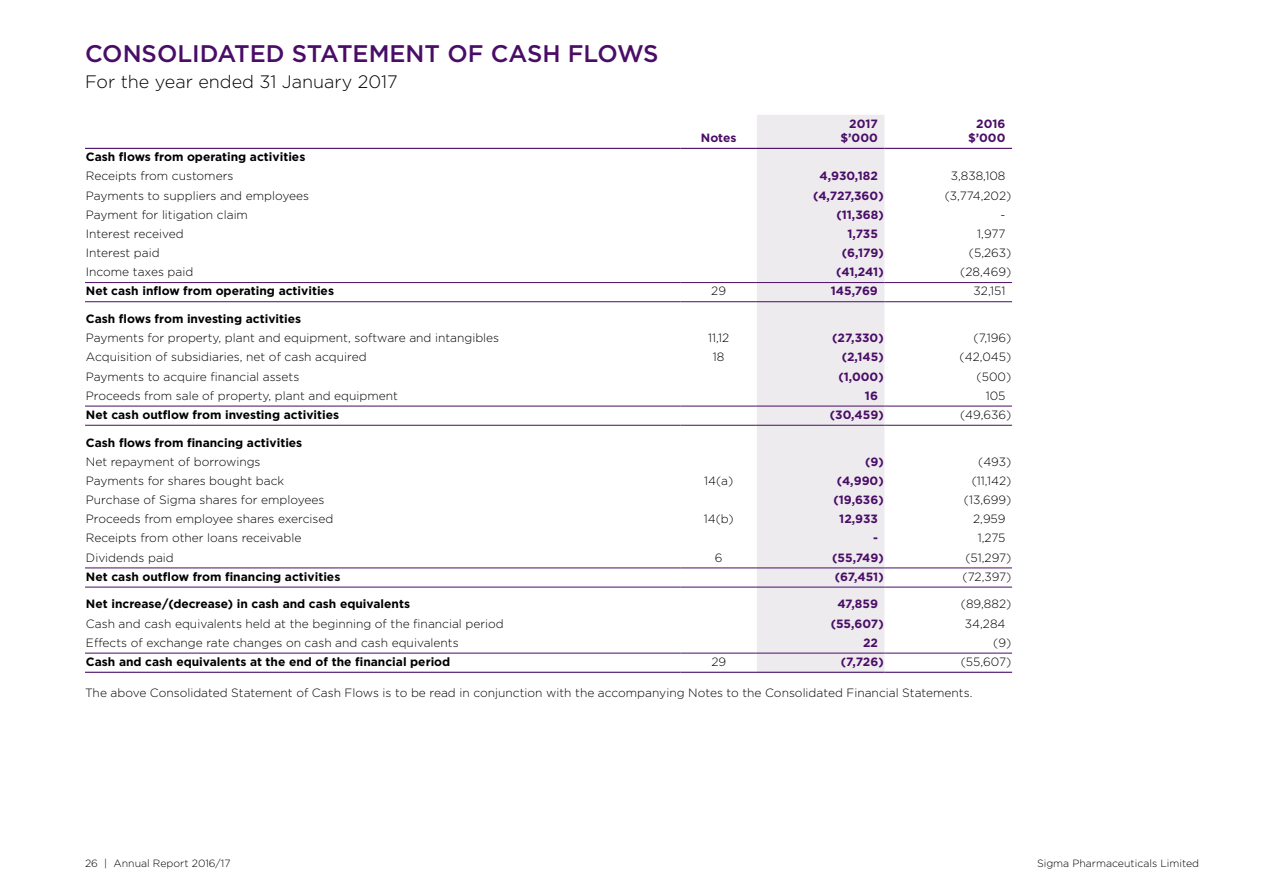
<style>
.page{position:relative;width:1263px;height:893px;background:#fff}
.page>*{position:absolute;margin:0;border:0;box-sizing:border-box;transform-origin:0 0}
.t1{font:500 24px "Gotham";color:#4a0d67}
.t2{font:300 18px "Gotham";color:#000}
.t3{font:300 12px "Gotham";color:#000}
.t4{font:700 12px "Gotham";color:#000}
.t5{font:700 12px/14.4px "Gotham";color:#4a0d67;text-align:right}
.t6{font:300 10.5px "Gotham";color:#000}
</style>
<div class="page">
<div style="left:757px;top:115px;width:127px;height:557px;background:#edebee"></div>
<hr style="left:85px;top:148px;width:595px;height:1px;background:#4a0d67">
<hr style="left:680px;top:148px;width:77px;height:1px;background:#4a0d67">
<hr style="left:757px;top:148px;width:127px;height:1px;background:#4a0d67">
<hr style="left:884px;top:148px;width:128px;height:1px;background:#4a0d67">
<hr style="left:85px;top:672px;width:595px;height:1px;background:#4a0d67">
<hr style="left:680px;top:672px;width:77px;height:1px;background:#4a0d67">
<hr style="left:757px;top:672px;width:127px;height:1px;background:#4a0d67">
<hr style="left:884px;top:672px;width:128px;height:1px;background:#4a0d67">
<hr style="left:85px;top:282px;width:595px;height:1px;background:#4a0d67">
<hr style="left:680px;top:282px;width:77px;height:1px;background:#4a0d67">
<hr style="left:757px;top:282px;width:127px;height:1px;background:#4a0d67">
<hr style="left:884px;top:282px;width:128px;height:1px;background:#4a0d67">
<hr style="left:85px;top:301px;width:595px;height:1px;background:#4a0d67">
<hr style="left:680px;top:301px;width:77px;height:1px;background:#4a0d67">
<hr style="left:757px;top:301px;width:127px;height:1px;background:#4a0d67">
<hr style="left:884px;top:301px;width:128px;height:1px;background:#4a0d67">
<hr style="left:85px;top:406px;width:595px;height:1px;background:#4a0d67">
<hr style="left:680px;top:406px;width:77px;height:1px;background:#4a0d67">
<hr style="left:757px;top:406px;width:127px;height:1px;background:#4a0d67">
<hr style="left:884px;top:406px;width:128px;height:1px;background:#4a0d67">
<hr style="left:85px;top:425px;width:595px;height:1px;background:#4a0d67">
<hr style="left:680px;top:425px;width:77px;height:1px;background:#4a0d67">
<hr style="left:757px;top:425px;width:127px;height:1px;background:#4a0d67">
<hr style="left:884px;top:425px;width:128px;height:1px;background:#4a0d67">
<hr style="left:85px;top:568px;width:595px;height:1px;background:#4a0d67">
<hr style="left:680px;top:568px;width:77px;height:1px;background:#4a0d67">
<hr style="left:757px;top:568px;width:127px;height:1px;background:#4a0d67">
<hr style="left:884px;top:568px;width:128px;height:1px;background:#4a0d67">
<hr style="left:85px;top:587px;width:595px;height:1px;background:#4a0d67">
<hr style="left:680px;top:587px;width:77px;height:1px;background:#4a0d67">
<hr style="left:757px;top:587px;width:127px;height:1px;background:#4a0d67">
<hr style="left:884px;top:587px;width:128px;height:1px;background:#4a0d67">
<hr style="left:85px;top:653px;width:595px;height:1px;background:#4a0d67">
<hr style="left:680px;top:653px;width:77px;height:1px;background:#4a0d67">
<hr style="left:757px;top:653px;width:127px;height:1px;background:#4a0d67">
<hr style="left:884px;top:653px;width:128px;height:1px;background:#4a0d67">
<h1 class="t1" style="left:85px;top:38px;width:575px">CONSOLIDATED STATEMENT OF CASH FLOWS</h1>
<h2 class="t2" style="left:85px;top:70px;width:314px">For the year ended 31 January 2017</h2>
<p class="t5" style="left:701px;top:130px;width:37px">Notes</p>
<p class="t5" style="left:840px;top:116px;width:39px">2017 $’000</p>
<p class="t5" style="left:968px;top:116px;width:39px">2016 $’000</p>
<p class="t4" style="left:86px;top:149px;width:221px">Cash flows from operating activities</p>
<p class="t3" style="left:86px;top:168px;width:149px">Receipts from customers</p>
<p class="t5" style="left:819px;top:169px;width:60px">4,930,182</p>
<p class="t3" style="left:951px;top:168px;width:56px">3,838,108</p>
<p class="t3" style="left:86px;top:188px;width:225px">Payments to suppliers and employees</p>
<p class="t5" style="left:813px;top:188px;width:72px">(4,727,360)</p>
<p class="t3" style="left:945px;top:188px;width:68px">(3,774,202)</p>
<p class="t3" style="left:86px;top:207px;width:164px">Payment for litigation claim</p>
<p class="t5" style="left:836px;top:207px;width:49px">(11,368)</p>
<p class="t3" style="left:1000px;top:207px;width:6px">-</p>
<p class="t3" style="left:86px;top:226px;width:99px">Interest received</p>
<p class="t5" style="left:847px;top:226px;width:32px">1,735</p>
<p class="t3" style="left:977px;top:226px;width:30px">1,977</p>
<p class="t3" style="left:86px;top:245px;width:75px">Interest paid</p>
<p class="t5" style="left:842px;top:245px;width:43px">(6,179)</p>
<p class="t3" style="left:969px;top:245px;width:44px">(5,263)</p>
<p class="t3" style="left:86px;top:264px;width:109px">Income taxes paid</p>
<p class="t5" style="left:836px;top:265px;width:49px">(41,241)</p>
<p class="t3" style="left:960px;top:264px;width:52px">(28,469)</p>
<p class="t4" style="left:86px;top:283px;width:250px">Net cash inflow from operating activities</p>
<p class="t3" style="left:711px;top:283px;width:16px">29</p>
<p class="t5" style="left:831px;top:284px;width:49px">145,769</p>
<p class="t3" style="left:974px;top:283px;width:33px">32,151</p>
<p class="t4" style="left:86px;top:311px;width:217px">Cash flows from investing activities</p>
<p class="t3" style="left:86px;top:330px;width:415px">Payments for property, plant and equipment, software and intangibles</p>
<p class="t3" style="left:708px;top:330px;width:23px">11,12</p>
<p class="t5" style="left:832px;top:331px;width:53px">(27,330)</p>
<p class="t3" style="left:973px;top:330px;width:39px">(7,196)</p>
<p class="t3" style="left:86px;top:349px;width:282px">Acquisition of subsidiaries, net of cash acquired</p>
<p class="t3" style="left:713px;top:349px;width:13px">18</p>
<p class="t5" style="left:842px;top:350px;width:43px">(2,145)</p>
<p class="t3" style="left:960px;top:349px;width:53px">(42,045)</p>
<p class="t3" style="left:86px;top:369px;width:215px">Payments to acquire financial assets</p>
<p class="t5" style="left:838px;top:369px;width:47px">(1,000)</p>
<p class="t3" style="left:977px;top:369px;width:36px">(500)</p>
<p class="t3" style="left:86px;top:388px;width:314px">Proceeds from sale of property, plant and equipment</p>
<p class="t5" style="left:865px;top:388px;width:15px">16</p>
<p class="t3" style="left:986px;top:388px;width:21px">105</p>
<p class="t4" style="left:86px;top:407px;width:255px">Net cash outflow from investing activities</p>
<p class="t5" style="left:830px;top:407px;width:55px">(30,459)</p>
<p class="t3" style="left:960px;top:407px;width:53px">(49,636)</p>
<p class="t4" style="left:86px;top:434px;width:218px">Cash flows from financing activities</p>
<p class="t3" style="left:86px;top:454px;width:176px">Net repayment of borrowings</p>
<p class="t5" style="left:865px;top:454px;width:20px">(9)</p>
<p class="t3" style="left:978px;top:454px;width:35px">(493)</p>
<p class="t3" style="left:86px;top:473px;width:200px">Payments for shares bought back</p>
<p class="t3" style="left:704px;top:473px;width:31px">14(a)</p>
<p class="t5" style="left:837px;top:473px;width:49px">(4,990)</p>
<p class="t3" style="left:972px;top:473px;width:41px">(11,142)</p>
<p class="t3" style="left:86px;top:492px;width:240px">Purchase of Sigma shares for employees</p>
<p class="t5" style="left:833px;top:492px;width:52px">(19,636)</p>
<p class="t3" style="left:964px;top:492px;width:49px">(13,699)</p>
<p class="t3" style="left:86px;top:511px;width:249px">Proceeds from employee shares exercised</p>
<p class="t3" style="left:704px;top:511px;width:31px">14(b)</p>
<p class="t5" style="left:839px;top:512px;width:40px">12,933</p>
<p class="t3" style="left:973px;top:511px;width:34px">2,959</p>
<p class="t3" style="left:86px;top:530px;width:217px">Receipts from other loans receivable</p>
<p class="t5" style="left:873px;top:531px;width:6px">-</p>
<p class="t3" style="left:978px;top:530px;width:29px">1,275</p>
<p class="t3" style="left:86px;top:550px;width:89px">Dividends paid</p>
<p class="t3" style="left:715px;top:550px;width:9px">6</p>
<p class="t5" style="left:832px;top:550px;width:53px">(55,749)</p>
<p class="t3" style="left:965px;top:550px;width:47px">(51,297)</p>
<p class="t4" style="left:86px;top:568px;width:256px">Net cash outflow from financing activities</p>
<p class="t5" style="left:835px;top:569px;width:50px">(67,451)</p>
<p class="t3" style="left:962px;top:569px;width:50px">(72,397)</p>
<p class="t4" style="left:86px;top:596px;width:326px">Net increase/(decrease) in cash and cash equivalents</p>
<p class="t5" style="left:837px;top:597px;width:42px">47,859</p>
<p class="t3" style="left:961px;top:596px;width:52px">(89,882)</p>
<p class="t3" style="left:86px;top:616px;width:419px">Cash and cash equivalents held at the beginning of the financial period</p>
<p class="t5" style="left:831px;top:616px;width:55px">(55,607)</p>
<p class="t3" style="left:965px;top:616px;width:42px">34,284</p>
<p class="t3" style="left:86px;top:635px;width:374px">Effects of exchange rate changes on cash and cash equivalents</p>
<p class="t5" style="left:863px;top:635px;width:16px">22</p>
<p class="t3" style="left:993px;top:635px;width:20px">(9)</p>
<p class="t4" style="left:86px;top:654px;width:366px">Cash and cash equivalents at the end of the financial period</p>
<p class="t3" style="left:711px;top:654px;width:16px">29</p>
<p class="t5" style="left:841px;top:654px;width:44px">(7,726)</p>
<p class="t3" style="left:961px;top:654px;width:52px">(55,607)</p>
<p class="t3" style="left:85px;top:685px;width:889px">The above Consolidated Statement of Cash Flows is to be read in conjunction with the accompanying Notes to the Consolidated Financial Statements.</p>
<p class="t6" style="left:85px;top:857px;width:147px">26 | Annual Report 2016/17</p>
<p class="t6" style="left:1037px;top:857px;width:164px">Sigma Pharmaceuticals Limited</p>
</div>
